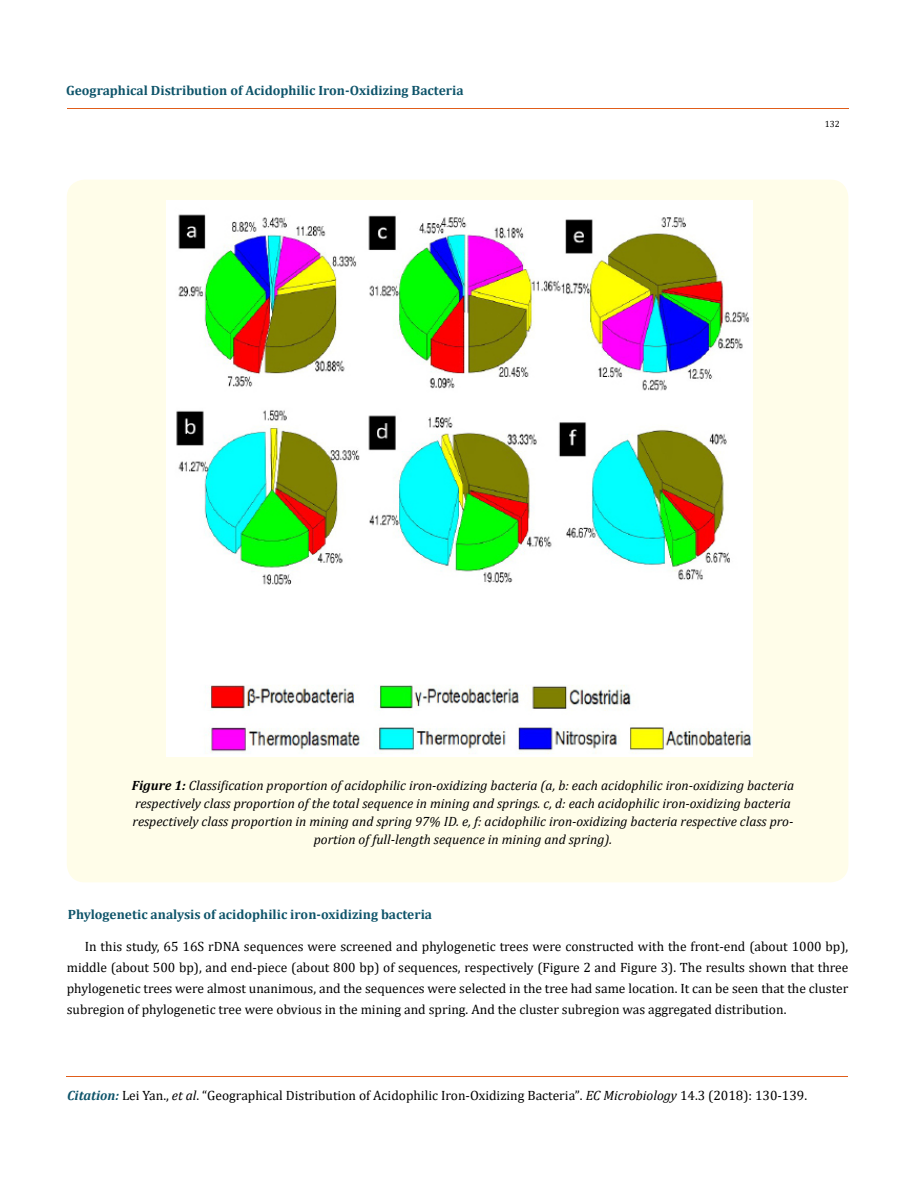
<style>
.page{position:relative;width:917px;height:1190px;background:#fff}
.page>*{position:absolute;margin:0;border:0;box-sizing:border-box;transform-origin:0 0}
.t1{font:13.5px/21px "Cambria";color:#000;text-align:justify}
.t2{font:italic 13.5px/18px "Cambria";color:#000;text-align:center}
.t3{font:700 13.5px "Cambria";color:#0e546a}
.t4{font:9px "Cambria";color:#000}
.s1{font-weight:700}
.s2{font-weight:700;font-style:italic;color:#0e546a}
.s3{font-style:italic}
.s4{font-size:13.35px}
</style>
<div class="page">
<hr style="left:66px;top:1076px;width:781px;height:1px;background:#e05d1a">
<div style="left:67px;top:180px;width:781px;height:702px;background:#fffde9;border-radius:18px"></div>
<img style="left:167px;top:200px;width:585px;height:556px">
<p class="t3" style="left:66px;top:81px;width:399px">Geographical Distribution of Acidophilic Iron-Oxidizing Bacteria</p>
<p class="t4" style="left:824px;top:119px;width:16px">132</p>
<p class="t2" style="left:132px;top:775px;width:663px"><span class="s1">Figure 1:</span> Classification proportion of acidophilic iron-oxidizing bacteria (a, b: each acidophilic iron-oxidizing bacteria respectively class proportion of the total sequence in mining and springs. c, d: each acidophilic iron-oxidizing bacteria respectively class proportion in mining and spring 97% ID. e, f: acidophilic iron-oxidizing bacteria respective class pro&shy;portion of full-length sequence in mining and spring).</p>
<p class="t3" style="left:68px;top:904px;width:366px">Phylogenetic analysis of acidophilic iron-oxidizing bacteria</p>
<p class="t1" style="left:67px;top:936px;width:783px;text-indent:18px">In this study, 65 16S rDNA sequences were screened and phylogenetic trees were constructed with the front-end (about 1000 bp), middle (about 500 bp), and end-piece (about 800 bp) of sequences, respectively (Figure 2 and Figure 3). The results shown that three phylogenetic trees were almost unanimous, and the sequences were selected in the tree had same location. It can be seen that the cluster subregion of phylogenetic tree were obvious in the mining and spring. And the cluster subregion was aggregated distribution.</p>
<p class="t1" style="left:67px;top:1085px;width:741px"><span class="s2">Citation:</span> Lei Yan., <span class="s3">et al</span>. “Geographical Distribution of Acidophilic Iron-Oxidizing Bacteria”<span class="s4">.</span> <span class="s3">EC Microbiology</span> <span class="s4">14</span>.3 (2018): 130-139.</p>
</div>
